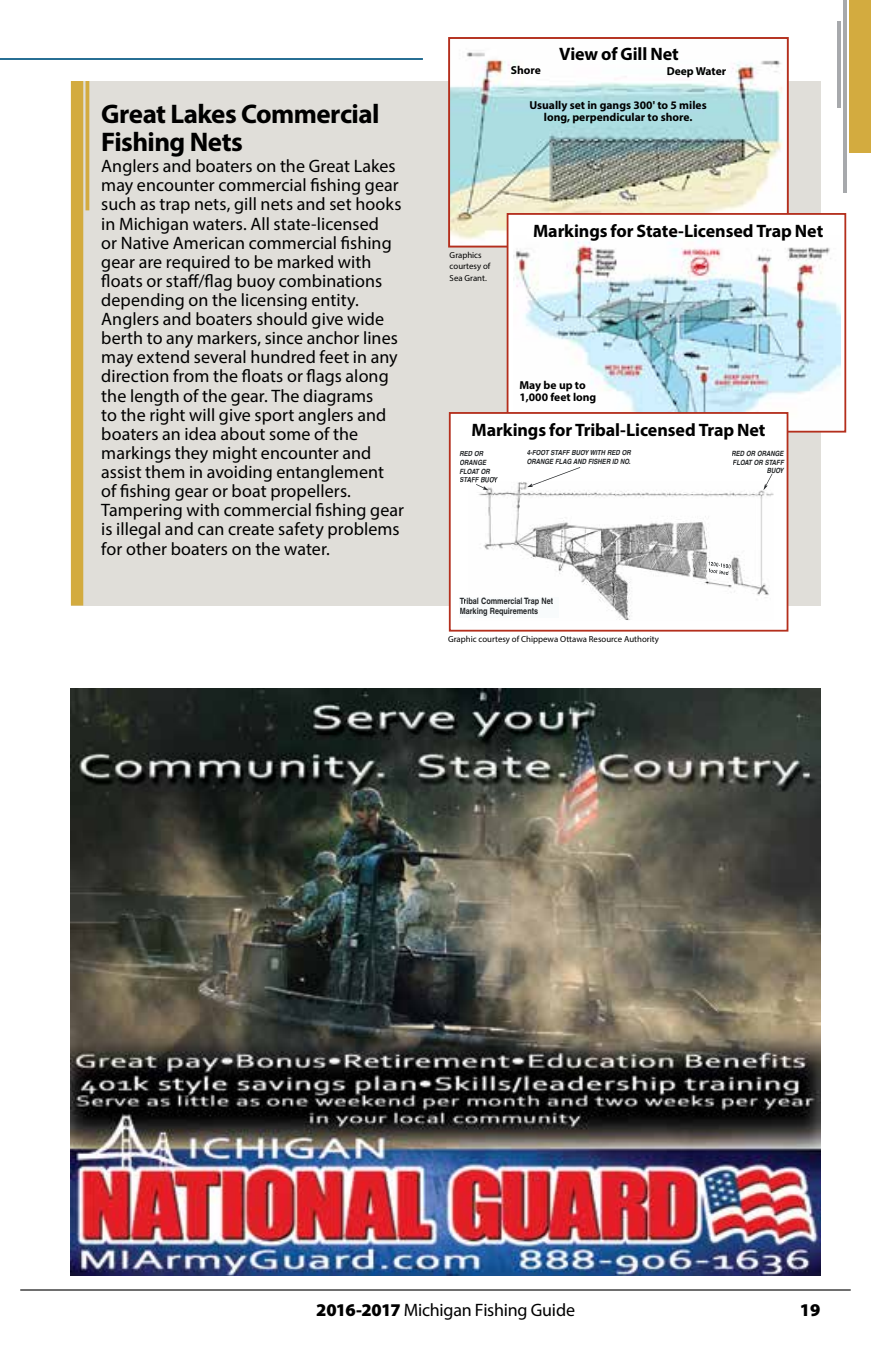
<style>
.page{position:relative;width:871px;height:1357px;background:#fff}
.page>*{position:absolute;margin:0;border:0;box-sizing:border-box;transform-origin:0 0}
.t1{font:700 27px/28.6px "Myriad Pro";letter-spacing:-.02em;color:#000}
.t2{font:18px/19.1px "Myriad Pro";color:#000}
.t3{font:700 18px "Myriad Pro";letter-spacing:-.005em;color:#000}
.t4{font:900 18px "Myriad Pro";color:#000}
.t5{font:700 11.47px/11.5px "Myriad Pro";color:#000;text-align:center}
.t6{font:8.78px/11.5px "Myriad Pro";color:#000}
.t7{font:700 8.55px/10.3px "Helvetica";color:#242729;scale:.84 1}
.t8{font:italic 700 7.2px/8.5px "Helvetica";color:#242729;scale:.84 1}
.s1{font-weight:900}
</style>
<div class="page">
<hr style="left:20px;top:1289px;width:830px;height:1px;background:#000">
<hr style="left:837px;top:21px;width:3px;height:86px;background:#a7a9ac">
<hr style="left:843px;top:0;width:3px;height:192px;background:#a7a9ac">
<div style="left:849px;top:0;width:22px;height:153px;background:#d3ab3f"></div>
<hr style="left:0;top:58px;width:423px;height:2px;background:#005581">
<div style="left:71px;top:81px;width:749px;height:524px;background:#e0ded9"></div>
<svg style="left:71px;top:81px;width:18px;height:524px"></svg>
<img style="left:451px;top:52px;width:335px;height:192px">
<div style="left:448px;top:37px;width:341px;height:210px;border:2px solid #b42f1d"></div>
<div style="left:507px;top:214px;width:338px;height:218px;background:#fff"></div>
<img style="left:513px;top:236px;width:328px;height:193px">
<div style="left:507px;top:213px;width:339px;height:219px;border:2px solid #b42f1d"></div>
<div style="left:450px;top:413px;width:337px;height:218px;background:#fff"></div>
<svg style="left:468px;top:467px;width:306px;height:153px"></svg>
<img style="left:468px;top:482px;width:30px;height:1px">
<svg style="left:763px;top:473px;width:9px;height:17px"></svg>
<svg style="left:476px;top:484px;width:12px;height:6px"></svg>
<svg style="left:527px;top:467px;width:53px;height:20px"></svg>
<svg style="left:708px;top:561px;width:23px;height:14px"></svg>
<div style="left:460px;top:597px;width:99px;height:21px;background:#f8fbfc"></div>
<svg style="left:464px;top:597px;width:82px;height:7px"></svg>
<div style="left:449px;top:412px;width:339px;height:219px;border:2px solid #b42f1d"></div>
<img style="left:71px;top:688px;width:749px;height:588px">
<svg style="left:469px;top:688px;width:10px;height:7px"></svg>
<svg style="left:469px;top:726px;width:10px;height:10px"></svg>
<h1 class="t1" style="left:101px;top:98px;width:280px">Great Lakes Commercial<br>Fishing Nets</h1>
<p class="t2" style="left:101px;top:156px;width:304px">Anglers and boaters on the Great Lakes may encounter commercial fishing gear such as trap nets, gill nets and set hooks in Michigan waters. All state-licensed<br>or Native American commercial fishing gear are required to be marked with floats or staff/flag buoy combinations depending on the licensing entity.<br>Anglers and boaters should give wide berth to any markers, since anchor lines may extend several hundred feet in any direction from the floats or flags along the length of the gear. The diagrams<br>to the right will give sport anglers and boaters an idea about some of the markings they might encounter and assist them in avoiding entanglement<br>of fishing gear or boat propellers.<br>Tampering with commercial fishing gear is illegal and can create safety problems for other boaters on the water.</p>
<p class="t3" style="left:559px;top:42px;width:121px">View of Gill Net</p>
<p class="t5" style="left:511px;top:64px;width:32px">Shore</p>
<p class="t5" style="left:667px;top:65px;width:61px">Deep Water</p>
<p class="t5" style="left:529px;top:99px;width:179px">Usually set in gangs 300' to 5 miles long, perpendicular to shore.</p>
<p class="t6" style="left:450px;top:249px;width:42px">Graphics courtesy of<br>Sea Grant.</p>
<p class="t3" style="left:533px;top:219px;width:292px">Markings for State-Licensed Trap Net</p>
<p class="t5" style="left:519px;top:379px;width:78px;text-align:left">May be up to<br>1,000 feet long</p>
<p class="t3" style="left:471px;top:418px;width:295px">Markings for Tribal-Licensed Trap Net</p>
<p class="t8" style="left:527px;top:448px;width:125px">4-FOOT STAFF BUOY WITH RED OR<br>ORANGE FLAG AND FISHER ID NO.</p>
<p class="t8" style="left:459px;top:449px;width:46px">RED OR<br>ORANGE<br>FLOAT OR<br>STAFF BUOY</p>
<p class="t8" style="left:731px;top:449px;width:64px;text-align:right">RED OR ORANGE<br>FLOAT OR STAFF<br>BUOY</p>
<p class="t7" style="left:460px;top:595px;width:113px">Tribal Commercial Trap Net<br>Marking Requirements</p>
<p class="t6" style="left:448px;top:633px;width:212px">Graphic courtesy of Chippewa Ottawa Resource Authority</p>
<p class="t2" style="left:316px;top:1300px;width:260px"><span class="s1">2016-2017</span> Michigan Fishing Guide</p>
<p class="t4" style="left:799px;top:1298px;width:22px">19</p>
</div>
